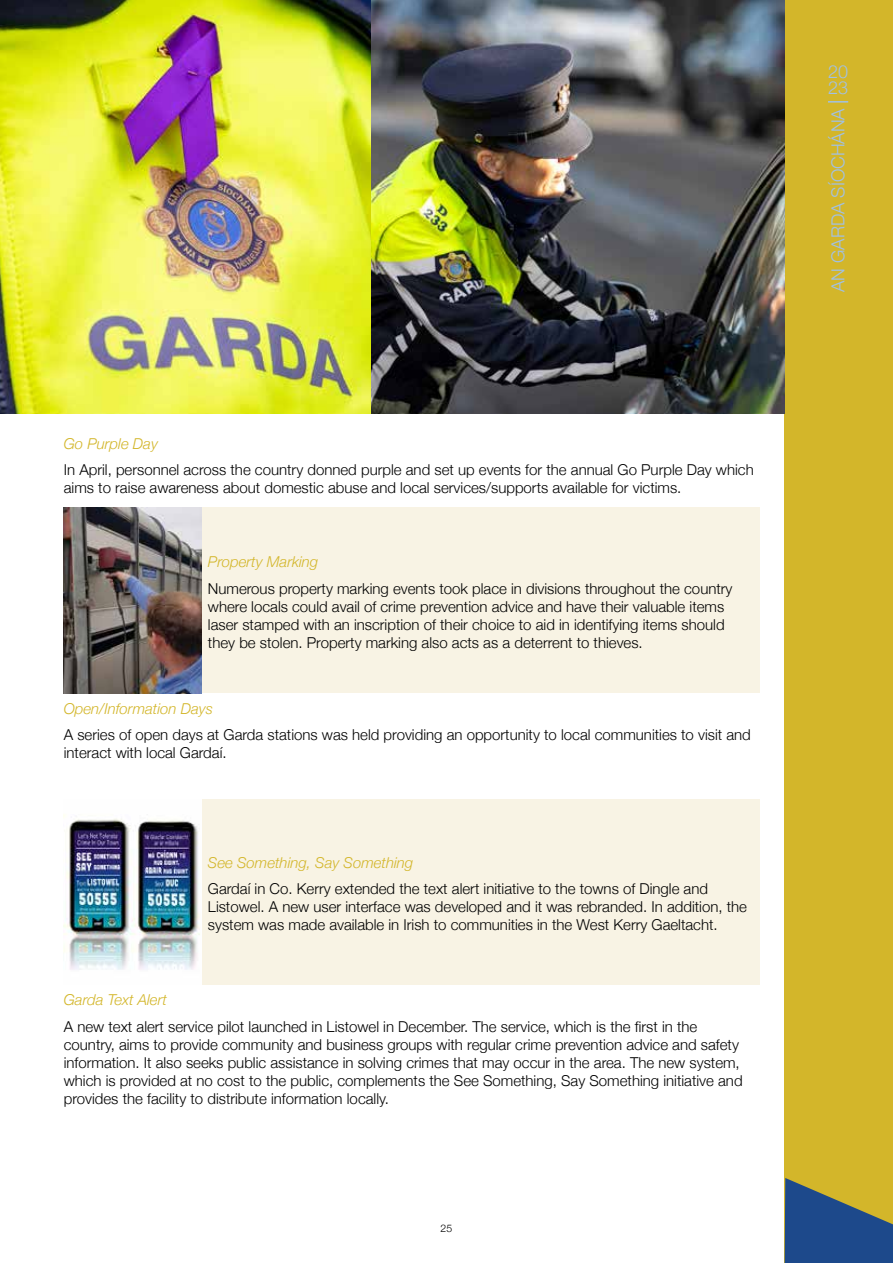
<style>
.page{position:relative;width:893px;height:1263px;background:#fff}
.page>*{position:absolute;margin:0;border:0;box-sizing:border-box;transform-origin:0 0}
.t1{font:300 18px/16px "Helvetica Neue";color:#a1c1e6}
.t2{font:300 15px/18px "Helvetica Neue";color:#000}
.t3{font:italic 300 15px "Helvetica Neue";color:#d3b62a}
.t4{font:300 10.5px "Helvetica Neue";color:#000}
</style>
<div class="page">
<div style="left:784px;top:0;width:109px;height:1263px;background:#d3b62a"></div>
<svg style="left:785px;top:1178px;width:108px;height:85px"></svg>
<hr style="left:828px;top:101px;width:20px;height:2px;background:#a1c1e6">
<div style="left:202px;top:508px;width:558px;height:185px;background:#f8f3e4"></div>
<img style="left:64px;top:508px;width:138px;height:185px">
<div style="left:202px;top:799px;width:558px;height:186px;background:#f8f3e4"></div>
<img style="left:64px;top:815px;width:136px;height:155px">
<img style="left:0;top:0;width:372px;height:413px">
<img style="left:372px;top:0;width:412px;height:413px">
<p class="t3" style="left:64px;top:431px;width:96px">Go Purple Day</p>
<p class="t2" style="left:64px;top:460px;width:691px">In April, personnel across the country donned purple and set up events for the annual Go Purple Day which aims to raise awareness about domestic abuse and local services/supports available for victims.</p>
<p class="t3" style="left:208px;top:550px;width:112px">Property Marking</p>
<p class="t2" style="left:208px;top:578px;width:526px">Numerous property marking events took place in divisions throughout the country where locals could avail of crime prevention advice and have their valuable items laser stamped with an inscription of their choice to aid in identifying items should they be stolen. Property marking also acts as a deterrent to thieves.</p>
<p class="t3" style="left:64px;top:696px;width:151px">Open/Information Days</p>
<p class="t2" style="left:64px;top:725px;width:689px">A series of open days at Garda stations was held providing an opportunity to local communities to visit and interact with local Gardaí.</p>
<p class="t3" style="left:208px;top:850px;width:207px">See Something, Say Something</p>
<p class="t2" style="left:208px;top:879px;width:541px">Gardaí in Co. Kerry extended the text alert initiative to the towns of Dingle and<br>Listowel. A new user interface was developed and it was rebranded. In addition, the system was made available in Irish to communities in the West Kerry Gaeltacht.</p>
<p class="t3" style="left:64px;top:988px;width:105px">Garda Text Alert</p>
<p class="t2" style="left:64px;top:1016px;width:680px">A new text alert service pilot launched in Listowel in December. The service, which is the first in the country, aims to provide community and business groups with regular crime prevention advice and safety information. It also seeks public assistance in solving crimes that may occur in the area. The new system, which is provided at no cost to the public, complements the See Something, Say Something initiative and provides the facility to distribute information locally.</p>
<p class="t4" style="left:441px;top:1219px;width:13px">25</p>
<p class="t1" style="left:828px;top:62px;width:22px">20<br>23</p>
<p class="t1" style="left:829px;top:292px;width:185px;rotate:-90deg">AN GARDA SÍOCHÁNA</p>
</div>
